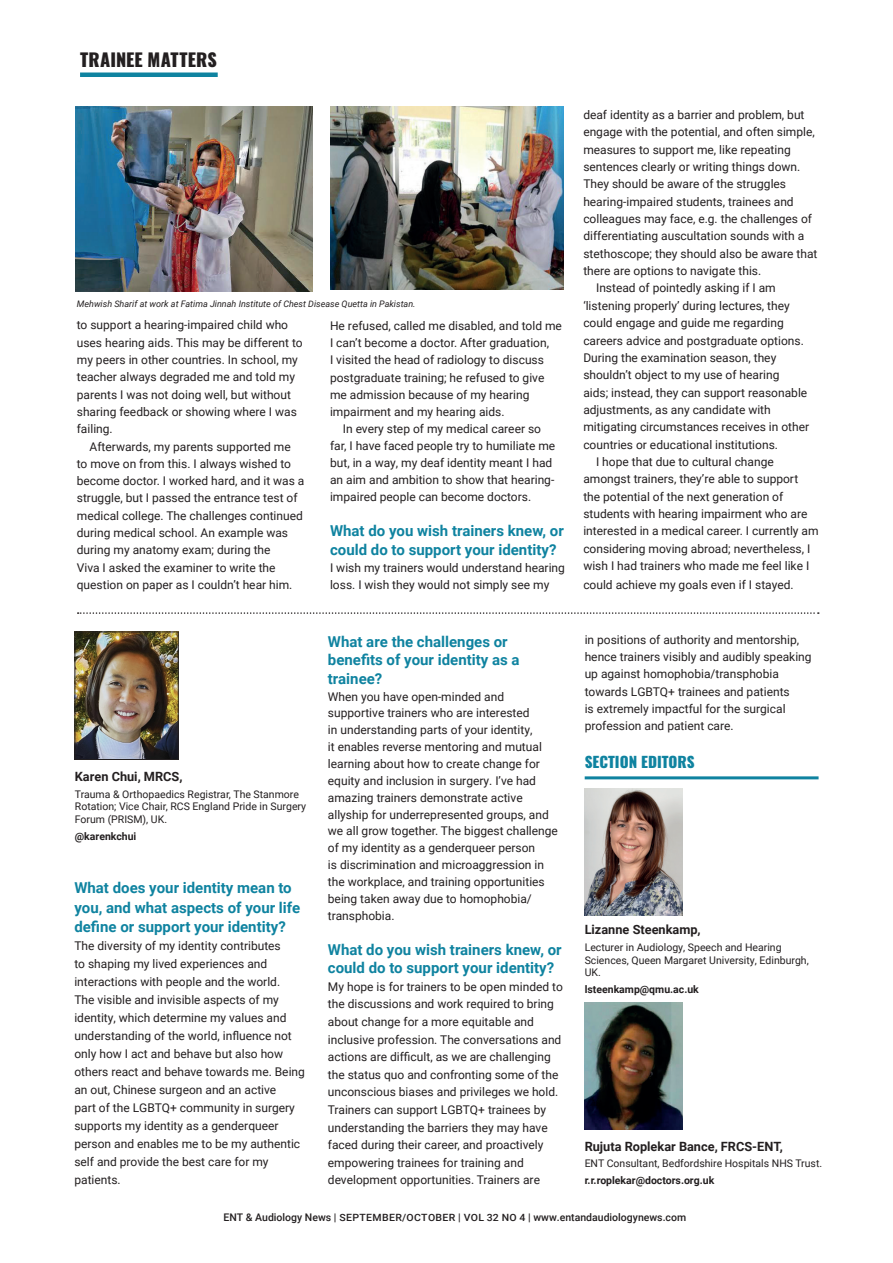
<style>
.page{position:relative;width:893px;height:1263px;background:#fff}
.page>*{position:absolute;margin:0;border:0;box-sizing:border-box;transform-origin:0 0}
.HEADING_Profesh_Dev{font:800 18px "Oswald";letter-spacing:.01em;color:#231f20}
.Subhead_Features{font:700 15px/18.3px "Roboto";color:#0f83a0}
.Author_section_editor_REVIEWS{font:800 15px "Oswald";color:#0f83a0}
.feature_Author_name{font:700 12.75px "Roboto";color:#231f20}
.Author_name{font:700 12.75px "Roboto";color:#231f20}
.Body_No_Indent{font:12px/18px "Roboto";color:#231f20}
.Body_Indent{font:12px/17.4px "Roboto";color:#231f20}
.feature_author_biodata{font:10.5px/12.6px "Roboto";color:#231f20}
.Author_biodata{font:10.5px/12.6px "Roboto";color:#231f20}
.t1{font:500 10.5px "Roboto";color:#231f20}
.feature_Author_contact{font:700 10.5px "Roboto";color:#231f20}
.Author_contact{font:700 10.5px "Roboto";color:#231f20}
.Captions{font:italic 9px "Roboto";color:#231f20}
.s1{font-size:10.05px}
</style>
<div class="page">
<svg style="left:78px;top:612px;width:741px;height:2px"></svg>
<img style="left:77px;top:634px;width:99px;height:124px">
<div style="left:75px;top:632px;width:103px;height:128px;border:1px solid #231f20"></div>
<img style="left:75px;top:106px;width:237px;height:185px">
<img style="left:330px;top:106px;width:233px;height:183px">
<hr style="left:585px;top:776px;width:234px;height:3px;background:#0f83a0">
<img style="left:585px;top:1003px;width:97px;height:126px">
<img style="left:585px;top:788px;width:97px;height:128px">
<div style="left:80px;top:72px;width:138px;height:5px;background:#0f83a0"></div>
<p class="HEADING_Profesh_Dev" style="left:80px;top:50px;width:138px">TRAINEE MATTERS</p>
<p class="Captions" style="left:77px;top:298px;width:340px">Mehwish Sharif at work at Fatima Jinnah Institute of Chest Disease Quetta in Pakistan.</p>
<p class="Body_No_Indent" style="left:77px;top:316px;width:227px;line-height:17.2px">to support a hearing-impaired child who uses hearing aids. This may be different to my peers in other countries. In school, my teacher always degraded me and told my parents I was not doing well, but without sharing feedback or showing where I was failing.</p>
<p class="Body_Indent" style="left:77px;top:437px;width:229px;text-indent:13px">Afterwards, my parents supported me<br>to move on from this. I always wished to become doctor. I worked hard, and it was a struggle, but I passed the entrance test of medical college. The challenges continued during medical school. An example was during my anatomy exam; during the<br>Viva I asked the examiner to write the question on paper as I couldn’t hear him.</p>
<p class="Body_Indent" style="left:330px;top:317px;width:233px">He refused, called me disabled, and told me I can’t become a doctor. After graduation,<br>I visited the head of radiology to discuss postgraduate training; he refused to give me admission because of my hearing impairment and my hearing aids.</p>
<p class="Body_Indent" style="left:330px;top:419px;width:227px;text-indent:13px">In every step of my medical career so far, I have faced people try to humiliate me but, in a way, my deaf identity meant I had an aim and ambition to show that hearing&shy;impaired people can become doctors.</p>
<p class="Subhead_Features" style="left:330px;top:521px;width:235px">What do you wish trainers knew, or could do to support your identity?</p>
<p class="Body_No_Indent" style="left:330px;top:559px;width:236px;line-height:17.1px">I wish my trainers would understand hearing loss. I wish they would not simply see my</p>
<p class="Body_No_Indent" style="left:583px;top:105px;width:236px;line-height:17.4px">deaf identity as a barrier and problem, but engage with the potential, and often simple, measures to support me, like repeating sentences clearly or writing things down.<br>They should be aware of the struggles hearing-impaired students, trainees and colleagues may face, e.g. the challenges of differentiating auscultation sounds with a stethoscope; they should also be aware that there are options to navigate this.</p>
<p class="Body_Indent" style="left:583px;top:279px;width:227px;text-indent:13px">Instead of pointedly asking if I am ‘listening properly’ during lectures, they could engage and guide me regarding careers advice and postgraduate options.<br>During the examination season, they shouldn’t object to my use of hearing<br>aids; instead, they can support reasonable adjustments, as any candidate with mitigating circumstances receives in other countries or educational institutions.</p>
<p class="Body_Indent" style="left:583px;top:453px;width:237px;text-indent:13px">I hope that due to cultural change amongst trainers, they’re able to support<br>the potential of the next generation of students with hearing impairment who are interested in a medical career. I currently am considering moving abroad; nevertheless, I wish I had trainers who made me feel like I</p>
<p class="Body_Indent" style="left:583px;top:575px;width:212px">could achieve my goals even if I stayed.</p>
<p class="Body_No_Indent" style="left:585px;top:631px;width:228px;line-height:17.2px">in positions of authority and mentorship, hence trainers visibly and audibly speaking up against homophobia/transphobia towards LGBTQ+ trainees and patients<br>is extremely impactful for the surgical profession and patient care.</p>
<p class="Author_section_editor_REVIEWS" style="left:585px;top:754px;width:111px">SECTION EDITORS</p>
<p class="Subhead_Features" style="left:328px;top:632px;width:193px">What are the challenges or benefits of your identity as a trainee?</p>
<p class="Body_No_Indent" style="left:328px;top:687px;width:232px;line-height:16.8px">When you have open-minded and supportive trainers who are interested<br>in understanding parts of your identity,<br>it enables reverse mentoring and mutual learning about how to create change for equity and inclusion in surgery. I’ve had amazing trainers demonstrate active allyship for underrepresented groups, and we all grow together. The biggest challenge of my identity as a genderqueer person<br>is discrimination and microaggression in the workplace, and training opportunities being taken away due to homophobia/ transphobia.</p>
<p class="Subhead_Features" style="left:328px;top:940px;width:235px">What do you wish trainers knew, or could do to support your identity?</p>
<p class="Body_No_Indent" style="left:328px;top:977px;width:236px;line-height:17.5px">My hope is for trainers to be open minded to the discussions and work required to bring about change for a more equitable and inclusive profession. The conversations and actions are difficult, as we are challenging the status quo and confronting some of the unconscious biases and privileges we hold.<br>Trainers can support LGBTQ+ trainees by understanding the barriers they may have faced during their career, and proactively empowering trainees for training and development opportunities. Trainers are</p>
<p class="Author_name" style="left:75px;top:767px;width:109px">Karen Chui, MRCS,</p>
<p class="Author_biodata" style="left:75px;top:787px;width:233px">Trauma &amp; Orthopaedics Registrar, The Stanmore<br>Rotation; Vice Chair, RCS England Pride in Surgery<br>Forum (PRISM), UK.</p>
<p class="Author_contact" style="left:75px;top:828px;width:63px">@karenkchui</p>
<p class="Subhead_Features" style="left:74px;top:877px;width:227px;line-height:19.5px">What does your identity mean to you, and what aspects of your life define or support your identity?</p>
<p class="Body_No_Indent" style="left:74px;top:936px;width:232px">The diversity of my identity contributes<br>to shaping my lived experiences and interactions with people and the world.<br>The visible and invisible aspects of my identity, which determine my values and understanding of the world, influence not only how I act and behave but also how others react and behave towards me. Being an out, Chinese surgeon and an active<br>part of the LGBTQ+ community in surgery supports my identity as a genderqueer person and enables me to be my authentic self and provide the best care for my patients.</p>
<p class="feature_Author_name" style="left:585px;top:921px;width:118px">Lizanne Steenkamp,</p>
<p class="feature_author_biodata" style="left:585px;top:941px;width:226px">Lecturer in Audiology, Speech and Hearing<br>Sciences, Queen Margaret University, Edinburgh,<br>UK.</p>
<p class="feature_Author_contact" style="left:585px;top:982px;width:116px">lsteenkamp@qmu.ac.uk</p>
<p class="feature_Author_name" style="left:585px;top:1137px;width:200px">Rujuta Roplekar Bance, FRCS-ENT,</p>
<p class="feature_author_biodata" style="left:585px;top:1157px;width:239px">ENT Consultant, Bedfordshire Hospitals NHS Trust.</p>
<p class="feature_Author_contact" style="left:585px;top:1173px;width:131px">r.r.roplekar@doctors.org.uk</p>
<p class="t1" style="left:224px;top:1210px;width:464px">ENT &amp; Audiology News | <span class="s1">SEPTEMBER/OCTOBER</span> | <span class="s1">VOL 32 NO 4</span> | www.entandaudiologynews.com</p>
</div>
